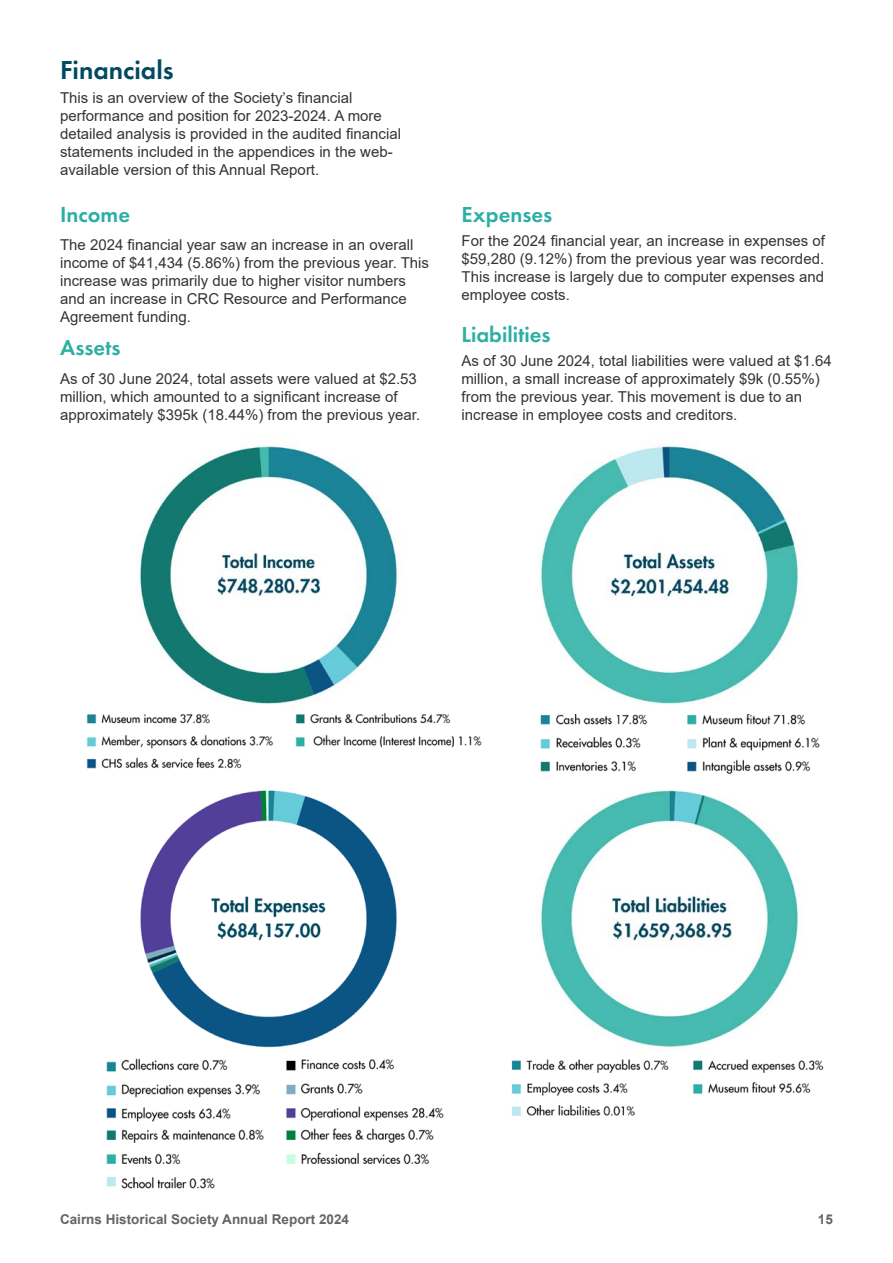
<style>
.page{position:relative;width:893px;height:1263px;background:#fff}
.page>*{position:absolute;margin:0;border:0;box-sizing:border-box;transform-origin:0 0}
.t1{font:600 27px "Futura PT";color:#004a61}
.t2{font:600 22.5px "Futura PT";color:#2cafa4}
.t3{font:15px/18px "Arial";color:#343433}
.t4{font:700 13.5px "Arial";color:#686363}
</style>
<div class="page">
<img style="left:139px;top:445px;width:261px;height:259px">
<img style="left:140px;top:790px;width:257px;height:258px">
<img style="left:541px;top:445px;width:258px;height:259px">
<img style="left:541px;top:790px;width:258px;height:257px">
<img style="left:86px;top:712px;width:396px;height:57px">
<img style="left:540px;top:714px;width:280px;height:61px">
<img style="left:106px;top:1058px;width:338px;height:131px">
<img style="left:511px;top:1059px;width:313px;height:57px">
<h1 class="t1" style="left:60px;top:53px;width:115px">Financials</h1>
<p class="t3" style="left:60px;top:89px;width:342px">This is an overview of the Society’s financial performance and position for 2023-2024. A more detailed analysis is provided in the audited financial statements included in the appendices in the web&shy;available version of this Annual Report.</p>
<h2 class="t2" style="left:60px;top:200px;width:72px">Income</h2>
<p class="t3" style="left:60px;top:236px;width:371px">The 2024 financial year saw an increase in an overall income of $41,434 (5.86%) from the previous year. This increase was primarily due to higher visitor numbers and an increase in CRC Resource and Performance Agreement funding.</p>
<h2 class="t2" style="left:60px;top:334px;width:62px">Assets</h2>
<p class="t3" style="left:60px;top:369px;width:362px">As of 30 June 2024, total assets were valued at $2.53 million, which amounted to a significant increase of approximately $395k (18.44%) from the previous year.</p>
<h2 class="t2" style="left:461px;top:200px;width:92px">Expenses</h2>
<p class="t3" style="left:461px;top:231px;width:365px;text-align:justify">For the 2024 financial year, an increase in expenses of $59,280 (9.12%) from the previous year was recorded.<br>This increase is largely due to computer expenses and employee costs.</p>
<h2 class="t2" style="left:461px;top:320px;width:91px">Liabilities</h2>
<p class="t3" style="left:461px;top:351px;width:372px">As of 30 June 2024, total liabilities were valued at $1.64 million, a small increase of approximately $9k (0.55%) from the previous year. This movement is due to an increase in employee costs and creditors.</p>
<p class="t4" style="left:60px;top:1210px;width:291px">Cairns Historical Society Annual Report 2024</p>
<p class="t4" style="left:818px;top:1210px;width:17px">15</p>
</div>
